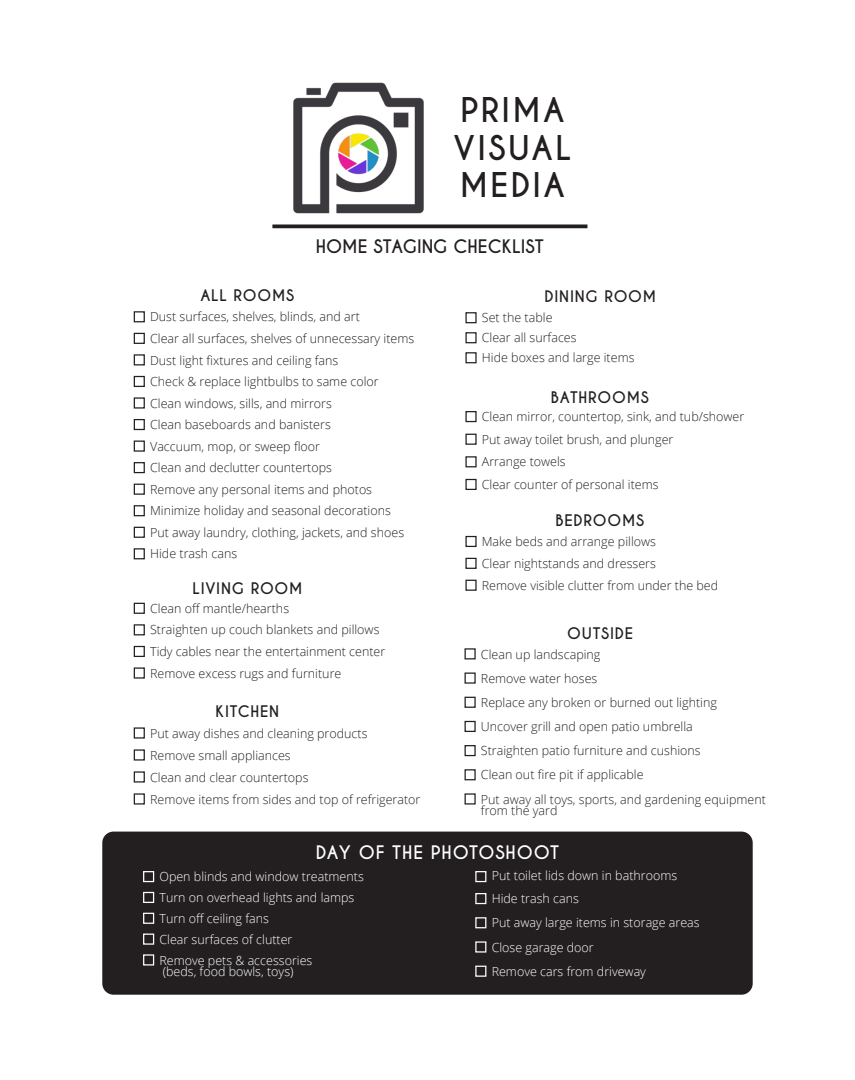
<style>
.page{position:relative;width:855px;height:1080px;background:#fff}
.page>*{position:absolute;margin:0;border:0;box-sizing:border-box;transform-origin:0 0}
.t1{font:700 32px/37.5px "Caviar Dreams";letter-spacing:.075em;color:#231f20}
.t2{font:700 17.5px "Caviar Dreams";color:#231f20}
.t3{font:700 17.5px "Caviar Dreams";letter-spacing:.05em;color:#fff}
.t4{font:700 15px "Caviar Dreams";letter-spacing:.05em;color:#231f20}
.t5{font:300 12.5px/21.5px "Open Sans";color:#231f20}
.t6{font:300 12.5px/23.2px "Open Sans";color:#fff}
</style>
<div class="page">
<div style="left:102px;top:832px;width:651px;height:163px;background:#231f20;border-radius:11px"></div>
<div style="left:475px;top:966px;width:11px;height:11px;border:1px solid #fff"></div>
<div style="left:475px;top:871px;width:11px;height:11px;border:1px solid #fff"></div>
<div style="left:475px;top:893px;width:11px;height:11px;border:1px solid #fff"></div>
<div style="left:475px;top:941px;width:11px;height:12px;border:1px solid #fff"></div>
<div style="left:475px;top:917px;width:11px;height:11px;border:1px solid #fff"></div>
<div style="left:143px;top:871px;width:11px;height:11px;border:1px solid #fff"></div>
<div style="left:143px;top:892px;width:11px;height:11px;border:1px solid #fff"></div>
<div style="left:143px;top:954px;width:11px;height:12px;border:1px solid #fff"></div>
<div style="left:143px;top:913px;width:11px;height:11px;border:1px solid #fff"></div>
<div style="left:143px;top:934px;width:11px;height:11px;border:1px solid #fff"></div>
<div style="left:465px;top:793px;width:11px;height:12px;border:1px solid #231f20"></div>
<div style="left:465px;top:769px;width:11px;height:11px;border:1px solid #231f20"></div>
<div style="left:465px;top:721px;width:11px;height:11px;border:1px solid #231f20"></div>
<div style="left:465px;top:745px;width:11px;height:11px;border:1px solid #231f20"></div>
<div style="left:465px;top:648px;width:11px;height:11px;border:1px solid #231f20"></div>
<div style="left:465px;top:673px;width:11px;height:11px;border:1px solid #231f20"></div>
<div style="left:465px;top:697px;width:11px;height:11px;border:1px solid #231f20"></div>
<div style="left:465px;top:536px;width:12px;height:11px;border:1px solid #231f20"></div>
<div style="left:465px;top:558px;width:12px;height:11px;border:1px solid #231f20"></div>
<div style="left:465px;top:580px;width:12px;height:11px;border:1px solid #231f20"></div>
<div style="left:465px;top:411px;width:12px;height:11px;border:1px solid #231f20"></div>
<div style="left:465px;top:434px;width:12px;height:11px;border:1px solid #231f20"></div>
<div style="left:465px;top:456px;width:12px;height:11px;border:1px solid #231f20"></div>
<div style="left:465px;top:479px;width:12px;height:11px;border:1px solid #231f20"></div>
<div style="left:134px;top:727px;width:11px;height:12px;border:1px solid #231f20"></div>
<div style="left:134px;top:749px;width:11px;height:12px;border:1px solid #231f20"></div>
<div style="left:134px;top:771px;width:11px;height:12px;border:1px solid #231f20"></div>
<div style="left:134px;top:793px;width:11px;height:12px;border:1px solid #231f20"></div>
<div style="left:465px;top:312px;width:12px;height:11px;border:1px solid #231f20"></div>
<div style="left:465px;top:332px;width:12px;height:11px;border:1px solid #231f20"></div>
<div style="left:465px;top:352px;width:12px;height:11px;border:1px solid #231f20"></div>
<div style="left:134px;top:646px;width:11px;height:11px;border:1px solid #231f20"></div>
<div style="left:134px;top:667px;width:11px;height:12px;border:1px solid #231f20"></div>
<div style="left:134px;top:624px;width:11px;height:11px;border:1px solid #231f20"></div>
<div style="left:134px;top:603px;width:11px;height:11px;border:1px solid #231f20"></div>
<div style="left:134px;top:311px;width:11px;height:11px;border:1px solid #231f20"></div>
<div style="left:134px;top:484px;width:11px;height:11px;border:1px solid #231f20"></div>
<div style="left:134px;top:333px;width:11px;height:11px;border:1px solid #231f20"></div>
<div style="left:134px;top:354px;width:11px;height:11px;border:1px solid #231f20"></div>
<div style="left:134px;top:441px;width:11px;height:11px;border:1px solid #231f20"></div>
<div style="left:134px;top:397px;width:11px;height:12px;border:1px solid #231f20"></div>
<div style="left:134px;top:419px;width:11px;height:11px;border:1px solid #231f20"></div>
<div style="left:134px;top:376px;width:11px;height:11px;border:1px solid #231f20"></div>
<div style="left:134px;top:462px;width:11px;height:11px;border:1px solid #231f20"></div>
<div style="left:134px;top:505px;width:11px;height:11px;border:1px solid #231f20"></div>
<div style="left:134px;top:527px;width:11px;height:11px;border:1px solid #231f20"></div>
<div style="left:134px;top:548px;width:11px;height:11px;border:1px solid #231f20"></div>
<img style="left:272px;top:82px;width:177px;height:147px">
<svg style="left:272px;top:224px;width:315px;height:4px"></svg>
<h1 class="t1" style="left:454px;top:93px;width:119px">PRIMA<br>VISUAL<br>MEDIA</h1>
<p class="t4" style="left:200px;top:286px;width:95px">ALL ROOMS</p>
<h2 class="t2" style="left:316px;top:236px;width:230px">HOME STAGING CHECKLIST</h2>
<p class="t4" style="left:545px;top:287px;width:113px">DINING ROOM</p>
<p class="t5" style="left:150px;top:306px;width:211px">Dust surfaces, shelves, blinds, and art</p>
<p class="t5" style="left:150px;top:327px;width:266px">Clear all surfaces, shelves of unnecessary items<br>Dust light fixtures and ceiling fans</p>
<p class="t5" style="left:150px;top:370px;width:230px">Check &amp; replace lightbulbs to same color</p>
<p class="t5" style="left:150px;top:392px;width:183px">Clean windows, sills, and mirrors<br>Clean baseboards and banisters</p>
<p class="t5" style="left:150px;top:435px;width:171px">Vaccuum, mop, or sweep floor</p>
<p class="t5" style="left:150px;top:457px;width:183px">Clean and declutter countertops</p>
<p class="t5" style="left:150px;top:500px;width:256px">Minimize holiday and seasonal decorations<br>Put away laundry, clothing, jackets, and shoes<br>Hide trash cans</p>
<p class="t5" style="left:150px;top:478px;width:224px">Remove any personal items and photos</p>
<p class="t4" style="left:193px;top:579px;width:111px">LIVING ROOM</p>
<p class="t5" style="left:150px;top:597px;width:141px">Clean off mantle/hearths</p>
<p class="t5" style="left:150px;top:619px;width:231px">Straighten up couch blankets and pillows</p>
<p class="t5" style="left:150px;top:640px;width:237px">Tidy cables near the entertainment center<br>Remove excess rugs and furniture</p>
<p class="t4" style="left:215px;top:703px;width:65px">KITCHEN</p>
<p class="t5" style="left:150px;top:722px;width:272px;line-height:22px">Put away dishes and cleaning products<br>Remove small appliances<br>Clean and clear countertops<br>Remove items from sides and top of refrigerator</p>
<p class="t5" style="left:482px;top:307px;width:154px;line-height:20px">Set the table<br>Clear all surfaces<br>Hide boxes and large items</p>
<p class="t4" style="left:551px;top:388px;width:99px">BATHROOMS</p>
<p class="t5" style="left:482px;top:405px;width:264px;line-height:22.6px">Clean mirror, countertop, sink, and tub/shower<br>Put away toilet brush, and plunger<br>Arrange towels<br>Clear counter of personal items</p>
<p class="t4" style="left:556px;top:512px;width:90px">BEDROOMS</p>
<p class="t5" style="left:482px;top:530px;width:238px;line-height:21.9px">Make beds and arrange pillows<br>Clear nightstands and dressers<br>Remove visible clutter from under the bed</p>
<p class="t4" style="left:567px;top:624px;width:67px">OUTSIDE</p>
<p class="t5" style="left:481px;top:642px;width:238px;line-height:24.1px">Clean up landscaping<br>Remove water hoses<br>Replace any broken or burned out lighting</p>
<p class="t5" style="left:481px;top:714px;width:221px;line-height:24.1px">Uncover grill and open patio umbrella<br>Straighten patio furniture and cushions</p>
<p class="t5" style="left:481px;top:764px;width:164px">Clean out fire pit if applicable</p>
<p class="t5" style="left:481px;top:793px;width:287px;line-height:11.2px">Put away all toys, sports, and gardening equipment from the yard</p>
<h2 class="t3" style="left:316px;top:842px;width:245px">DAY OF THE PHOTOSHOOT</h2>
<p class="t6" style="left:159px;top:866px;width:206px;line-height:20.9px">Open blinds and window treatments<br>Turn on overhead lights and lamps</p>
<p class="t6" style="left:159px;top:906px;width:111px">Turn off ceiling fans</p>
<p class="t6" style="left:159px;top:927px;width:135px">Clear surfaces of clutter</p>
<p class="t6" style="left:159px;top:954px;width:154px;line-height:11.2px">Remove pets &amp; accessories (beds, food bowls, toys)</p>
<p class="t6" style="left:492px;top:864px;width:187px">Put toilet lids down in bathrooms<br>Hide trash cans</p>
<p class="t6" style="left:492px;top:935px;width:104px">Close garage door</p>
<p class="t6" style="left:492px;top:911px;width:210px">Put away large items in storage areas</p>
<p class="t6" style="left:492px;top:959px;width:156px">Remove cars from driveway</p>
</div>
